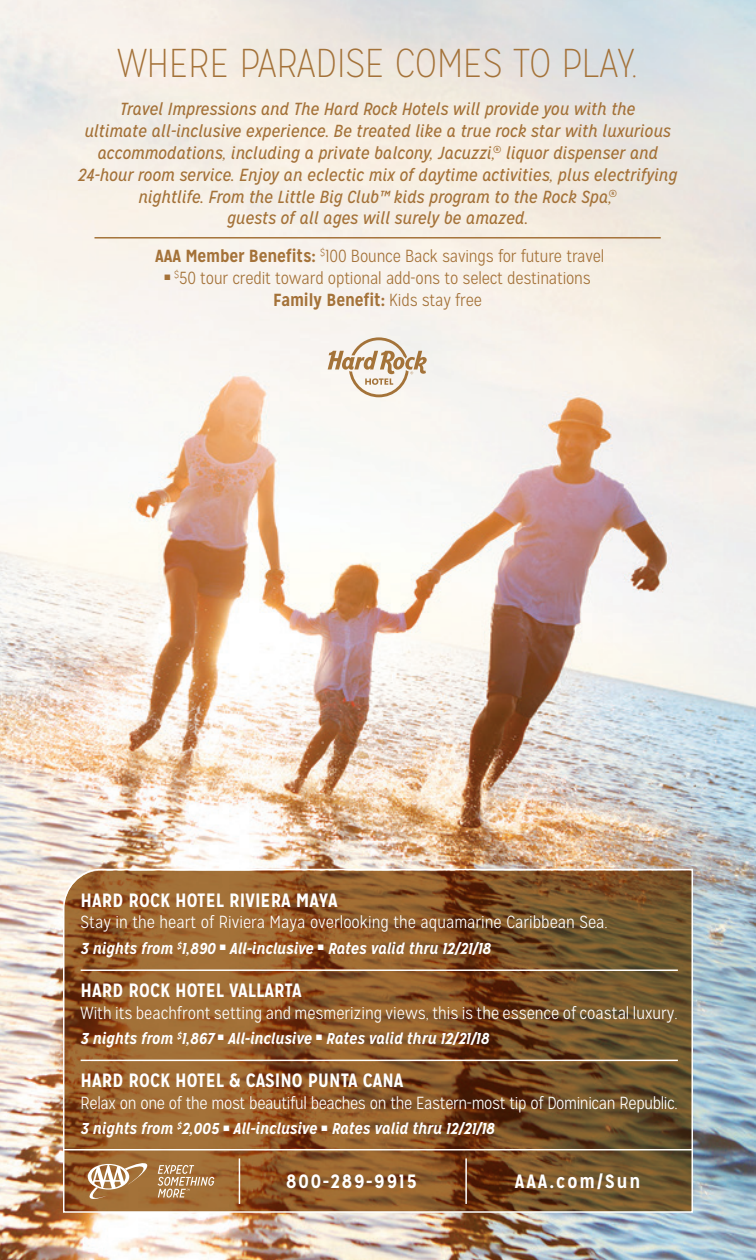
<style>
.page{position:relative;width:756px;height:1260px;background:#fff}
.page>*{position:absolute;margin:0;border:0;box-sizing:border-box;transform-origin:0 0}
.t1{font:100 40.25px "Mission Gothic";color:#a47239}
.t2{font:700 19.25px "Mission Gothic";color:#fff}
.t3{font:700 19.25px "Mission Gothic";letter-spacing:.1em;color:#fff}
.t4{font:italic 17.5px/21.9px "Mission Gothic";color:#a47239;text-align:center}
.t5{font:300 17.5px "Mission Gothic";color:#fff}
.t6{font:300 17.5px/21.9px "Mission Gothic";letter-spacing:-.01em;color:#a47239;text-align:center}
.t7{font:300 17.5px "Mission Gothic";letter-spacing:-.02em;color:#fff}
.t8{font:italic 700 15.75px "Mission Gothic";color:#fff}
.s1{font-weight:700}
</style>
<div class="page">
<img style="left:0;top:0;width:756px;height:1260px">
<svg style="left:62px;top:868px;width:632px;height:345px;background:#885a2d"></svg>
<svg style="left:88px;top:1162px;width:61px;height:38px"></svg>
<svg style="left:158px;top:1165px;width:56px;height:33px;background:#b68e62"></svg>
<hr style="left:64px;top:1149px;width:628px;height:1px;background:#fff">
<hr style="left:239px;top:1158px;width:1px;height:46px;background:#fff">
<hr style="left:81px;top:970px;width:597px;height:1px;background:#fff">
<hr style="left:81px;top:1060px;width:597px;height:1px;background:#fff">
<hr style="left:94px;top:237px;width:567px;height:2px;background:#a47239">
<svg style="left:328px;top:337px;width:99px;height:60px"></svg>
<hr style="left:465px;top:1158px;width:2px;height:46px;background:#fff">
<h1 class="t1" style="left:117px;top:40px;width:522px">WHERE PARADISE COMES TO PLAY.</h1>
<p class="t4" style="left:78px;top:98px;width:601px">Travel Impressions and The Hard Rock Hotels will provide you with the<br>ultimate all-inclusive experience. Be treated like a true rock star with luxurious accommodations, including a private balcony, Jacuzzi,<sup>®</sup> liquor dispenser and 24-hour room service. Enjoy an eclectic mix of daytime activities, plus electrifying nightlife. From the Little Big Club™ kids program to the Rock Spa,<sup>®<br></sup>guests of all ages will surely be amazed.</p>
<p class="t6" style="left:155px;top:245px;width:451px"><span class="s1">AAA Member Benefits:</span> <sup>$</sup>100 Bounce Back savings for future travel</p>
<p class="t6" style="left:164px;top:267px;width:428px">■ <sup>$</sup>50 tour credit toward optional add-ons to select destinations<br><span class="s1">Family Benefit:</span> Kids stay free</p>
<p class="t2" style="left:81px;top:888px;width:259px">HARD ROCK HOTEL RIVIERA MAYA</p>
<p class="t5" style="left:81px;top:912px;width:529px">Stay in the heart of Riviera Maya overlooking the aquamarine Caribbean Sea.</p>
<p class="t8" style="left:81px;top:938px;width:412px">3 nights from <sup>$</sup>1,890 ■ All-inclusive ■ Rates valid thru 12/21/18</p>
<p class="t2" style="left:81px;top:978px;width:223px">HARD ROCK HOTEL VALLARTA</p>
<p class="t5" style="left:81px;top:1002px;width:599px">With its beachfront setting and mesmerizing views, this is the essence of coastal luxury.</p>
<p class="t8" style="left:81px;top:1028px;width:410px">3 nights from <sup>$</sup>1,867 ■ All-inclusive ■ Rates valid thru 12/21/18</p>
<p class="t2" style="left:81px;top:1068px;width:324px">HARD ROCK HOTEL &amp; CASINO PUNTA CANA</p>
<p class="t7" style="left:81px;top:1092px;width:599px">Relax on one of the most beautiful beaches on the Eastern-most tip of Dominican Republic.</p>
<p class="t8" style="left:81px;top:1118px;width:416px">3 nights from <sup>$</sup>2,005 ■ All-inclusive ■ Rates valid thru 12/21/18</p>
<p class="t3" style="left:286px;top:1169px;width:132px">800-289-9915</p>
<p class="t3" style="left:515px;top:1169px;width:127px">AAA.com/Sun</p>
</div>
